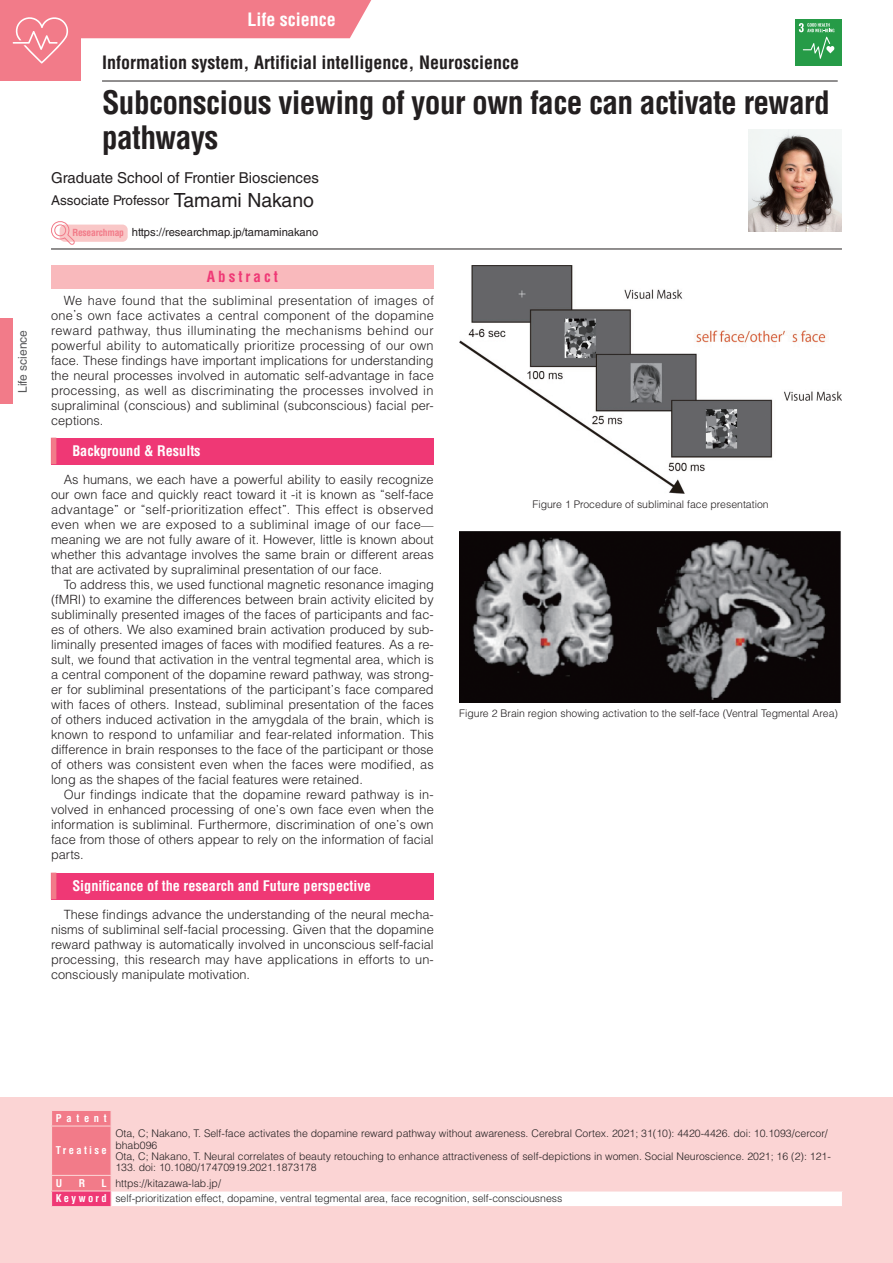
<style>
.page{position:relative;width:893px;height:1263px;background:#fff}
.page>*{position:absolute;margin:0;border:0;box-sizing:border-box;transform-origin:0 0}
.t1{font:700 condensed 31.5px/34.5px "Helvetica LT Std";letter-spacing:-.02em;color:#231f20}
.t2{font:700 condensed 18px "Helvetica LT Std";color:#231f20}
.t3{font:700 condensed 18px "Helvetica LT Std";color:#fff}
.t4{font:15px "Helvetica LT Std";color:#231f20}
.t5{font:700 condensed 15px "Helvetica LT Std";letter-spacing:.2em;color:#ef3875}
.t6{font:700 condensed 14.25px "Helvetica LT Std";color:#fff}
.t7{font:13.5px "Helvetica LT Std";color:#231f20}
.t8{font:300 12.75px/15px "Helvetica LT Std";color:#231f20;text-align:justify}
.t9{font:300 12.75px "Helvetica LT Std";letter-spacing:.02em;color:#231f20}
.t10{font:12px "Helvetica LT Std";color:#57585a}
.t11{font:11.25px "Helvetica LT Std";color:#231f20}
.t12{font:300 10.5px/11.2px "Helvetica LT Std";color:#231f20}
.t13{font:700 condensed 10.5px "Helvetica LT Std";letter-spacing:.23em;color:#fff}
.t14{font:700 condensed 9.6px "Helvetica LT Std";letter-spacing:-.02em;color:#f27b89}
.s1{font-size:19.5px}
.s2{font-family:"Gothic MB101 Pr 6"}
.s3{font-family:"Gothic MB101 Pr 6 De";font-stretch:normal;font-size:26.55px;color:#f27b89}
.s4{font-weight:700;font-stretch:condensed;color:#fff}
</style>
<div class="page">
<div style="left:0;top:1097px;width:893px;height:166px;background:#fbd4d4"></div>
<div style="left:0;top:0;width:81px;height:81px;background:#f27b89"></div>
<hr style="left:892px;top:0;width:1px;height:81px;background:#f27b89">
<div style="left:81px;top:0;width:291px;height:38px;background:#f27b89"></div>
<svg style="left:13px;top:17px;width:56px;height:47px"></svg>
<hr style="left:102px;top:81px;width:736px;height:1px;background:#231f20">
<hr style="left:51px;top:249px;width:791px;height:1px;background:#231f20">
<div style="left:60px;top:225px;width:68px;height:17px;background:#f9c7c7;border-radius:5px"></div>
<svg style="left:51px;top:221px;width:25px;height:24px"></svg>
<div style="left:51px;top:265px;width:383px;height:24px;background:#f9b9bc"></div>
<div style="left:51px;top:438px;width:383px;height:26px;background:#ef3875"></div>
<div style="left:51px;top:873px;width:383px;height:26px;background:#ef3875"></div>
<div style="left:795px;top:19px;width:47px;height:47px;background:#269b47"></div>
<svg style="left:799px;top:23px;width:35px;height:36px"></svg>
<div style="left:111px;top:1191px;width:731px;height:15px;background:#fff"></div>
<svg style="left:51px;top:1111px;width:61px;height:95px;background:#f2778b"></svg>
<img style="left:748px;top:130px;width:94px;height:102px">
<img style="left:459px;top:266px;width:383px;height:227px">
<img style="left:459px;top:531px;width:382px;height:172px">
<div style="left:0;top:319px;width:13px;height:85px;background:#f27b89"></div>
<p class="t10" style="left:16px;top:393px;width:64px;rotate:-90deg">Life science</p>
<h2 class="t3" style="left:247px;top:8px;width:90px">Life science</h2>
<p class="t2" style="left:102px;top:51px;width:418px">Information system, Artificial intelligence, Neuroscience</p>
<p class="t1" style="left:102px;top:85px;width:729px">Subconscious viewing of your own face can activate reward pathways</p>
<p class="t4" style="left:51px;top:169px;width:269px">Graduate School of Frontier Biosciences</p>
<p class="t7" style="left:51px;top:193px;width:265px">Associate Professor <span class="s1">Tamami Nakano</span></p>
<p class="t11" style="left:132px;top:226px;width:188px">https://researchmap.jp/tamaminakano</p>
<p class="t14" style="left:72px;top:226px;width:53px">Researchmap</p>
<p class="t5" style="left:207px;top:267px;width:72px">Abstract</p>
<p class="t8" style="left:51px;top:292px;width:384px;text-indent:13px">We have found that the subliminal presentation of images of one<span class="s2">’</span>s own face activates a central component of the dopamine reward pathway, thus illuminating the mechanisms behind our powerful ability to automatically prioritize processing of our own face. These findings have important implications for understanding the neural processes involved in automatic self-advantage in face processing, as well as discriminating the processes involved in supraliminal (conscious) and subliminal (subconscious) facial per&shy;ceptions.</p>
<p class="t6" style="left:51px;top:442px;width:151px"><span class="s3">▍</span> Background &amp; Results</p>
<p class="t8" style="left:64px;top:472px;width:371px">As humans, we each have a powerful ability to easily recognize</p>
<p class="t8" style="left:51px;top:487px;width:384px">our own face and quickly react toward it -it is known as <span class="s2">“</span>self-face</p>
<p class="t9" style="left:51px;top:502px;width:384px">advantage<span class="s2">”</span> or <span class="s2">“</span>self-prioritization effect<span class="s2">”</span>. This effect is observed</p>
<p class="t8" style="left:51px;top:517px;width:384px">even when we are exposed to a subliminal image of our face<span class="s2">—</span></p>
<p class="t8" style="left:51px;top:532px;width:384px">meaning we are not fully aware of it. However, little is known about</p>
<p class="t8" style="left:51px;top:547px;width:384px">whether this advantage involves the same brain or different areas</p>
<p class="t8" style="left:51px;top:562px;width:333px">that are activated by supraliminal presentation of our face.</p>
<p class="t8" style="left:64px;top:577px;width:372px">To address this, we used functional magnetic resonance imaging</p>
<p class="t8" style="left:51px;top:592px;width:384px">(fMRI) to examine the differences between brain activity elicited by</p>
<p class="t8" style="left:51px;top:607px;width:384px">subliminally presented images of the faces of participants and fac-</p>
<p class="t8" style="left:51px;top:622px;width:384px">es of others. We also examined brain activation produced by sub-</p>
<p class="t8" style="left:51px;top:637px;width:384px">liminally presented images of faces with modified features. As a re-</p>
<p class="t8" style="left:51px;top:652px;width:384px">sult, we found that activation in the ventral tegmental area, which is</p>
<p class="t8" style="left:51px;top:667px;width:384px">a central component of the dopamine reward pathway, was strong-</p>
<p class="t8" style="left:51px;top:682px;width:384px">er for subliminal presentations of the participant<span class="s2">’</span>s face compared</p>
<p class="t8" style="left:51px;top:697px;width:384px">with faces of others. Instead, subliminal presentation of the faces</p>
<p class="t8" style="left:51px;top:712px;width:384px">of others induced activation in the amygdala of the brain, which is</p>
<p class="t8" style="left:51px;top:727px;width:384px">known to respond to unfamiliar and fear-related information. This</p>
<p class="t8" style="left:51px;top:742px;width:384px">difference in brain responses to the face of the participant or those</p>
<p class="t8" style="left:51px;top:757px;width:384px">of others was consistent even when the faces were modified, as</p>
<p class="t8" style="left:51px;top:772px;width:313px">long as the shapes of the facial features were retained.</p>
<p class="t8" style="left:64px;top:787px;width:371px">Our findings indicate that the dopamine reward pathway is in-</p>
<p class="t8" style="left:51px;top:802px;width:384px">volved in enhanced processing of one<span class="s2">’</span>s own face even when the</p>
<p class="t8" style="left:51px;top:817px;width:384px">information is subliminal. Furthermore, discrimination of one<span class="s2">’</span>s own</p>
<p class="t8" style="left:51px;top:832px;width:384px">face from those of others appear to rely on the information of facial</p>
<p class="t8" style="left:51px;top:847px;width:34px">parts.</p>
<p class="t6" style="left:51px;top:877px;width:321px"><span class="s3">▍</span> Significance of the research and Future perspective</p>
<p class="t8" style="left:51px;top:907px;width:384px;text-indent:13px">These findings advance the understanding of the neural mecha&shy;nisms of subliminal self-facial processing. Given that the dopamine reward pathway is automatically involved in unconscious self-facial processing, this research may have applications in efforts to un&shy;consciously manipulate motivation.</p>
<p class="t12" style="left:532px;top:498px;width:238px">Figure 1 Procedure of subliminal face presentation</p>
<p class="t12" style="left:459px;top:707px;width:380px">Figure 2 Brain region showing activation to the self-face (Ventral Tegmental Area)</p>
<p class="t13" style="left:56px;top:1111px;width:53px">Patent</p>
<p class="t13" style="left:56px;top:1144px;width:53px">Treatise</p>
<p class="t12" style="left:115px;top:1128px;width:717px">Ota, C; Nakano, T. Self-face activates the dopamine reward pathway without awareness. Cerebral Cortex. 2021; 31(10): 4420-4426. doi: 10.1093/cercor/ bhab096<br>Ota, C; Nakano, T. Neural correlates of beauty retouching to enhance attractiveness of self-depictions in women. Social Neuroscience. 2021; 16 (2): 121- 133. doi: 10.1080/17470919.2021.1873178</p>
<p class="t13" style="left:56px;top:1176px;width:8px">U</p>
<p class="t13" style="left:79px;top:1176px;width:8px">R</p>
<p class="t12" style="left:56px;top:1175px;width:508px;line-height:15.6px;text-indent:46px"><span class="s4">L</span> https://kitazawa-lab.jp/<br><span class="s4">K e y w o r d</span> self-prioritization effect, dopamine, ventral tegmental area, face recognition, self-consciousness</p>
</div>
